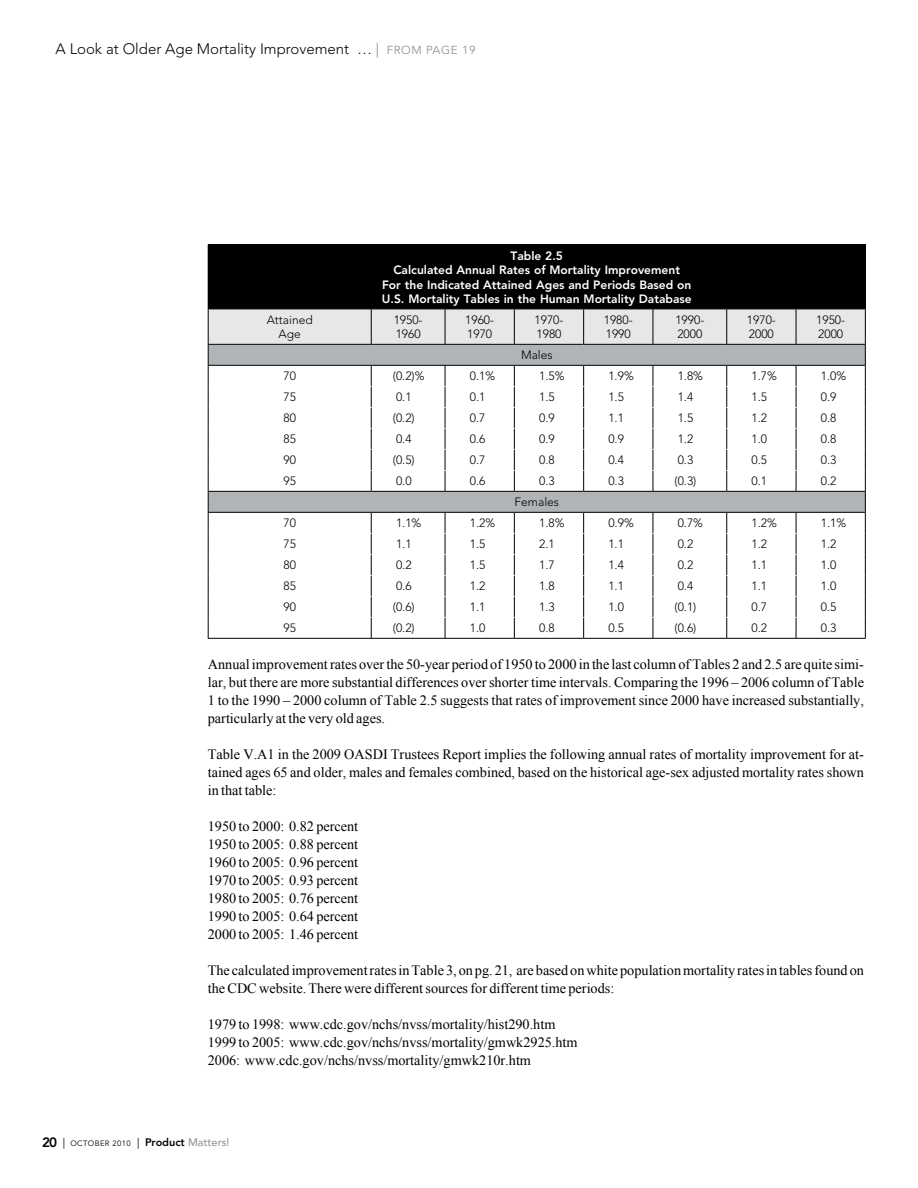
<style>
.page{position:relative;width:918px;height:1188px;background:#fff}
.page>*{position:absolute;margin:0;border:0;box-sizing:border-box;transform-origin:0 0}
.t1{font:300 15px "Avenir";color:#050505}
.t2{font:14.25px/18px "Times New Roman";color:#000;text-align:justify}
.t3{font:300 12px/14.4px "Avenir";color:#000}
.t4{font:800 12px/14.4px "Avenir";color:#fff;text-align:center}
.t5{font:7.8px "Avenir";letter-spacing:.05em;color:#000}
.s1{font-weight:400;color:#939598}
.s2{font-weight:400;font-size:11.7px;color:#939598}
.s3{font-weight:800;font-size:13.5px}
.s4{font-size:10.8px}
.s5{font-weight:800;font-size:10.8px;color:#050505}
.s6{font-weight:500;font-size:10.8px;color:#939598}
</style>
<div class="page">
<div style="left:208px;top:245px;width:657px;height:64px;background:#000"></div>
<hr style="left:208px;top:244px;width:163px;height:1px;background:#000">
<hr style="left:371px;top:244px;width:74px;height:1px;background:#000">
<hr style="left:445px;top:244px;width:69px;height:1px;background:#000">
<hr style="left:514px;top:244px;width:70px;height:1px;background:#000">
<hr style="left:584px;top:244px;width:69px;height:1px;background:#000">
<hr style="left:653px;top:244px;width:74px;height:1px;background:#000">
<hr style="left:727px;top:244px;width:69px;height:1px;background:#000">
<hr style="left:796px;top:244px;width:70px;height:1px;background:#000">
<hr style="left:865px;top:245px;width:1px;height:64px;background:#000">
<svg style="left:208px;top:309px;width:658px;height:329px"></svg>
<hr style="left:208px;top:638px;width:163px;height:1px;background:#000">
<hr style="left:371px;top:638px;width:74px;height:1px;background:#000">
<hr style="left:445px;top:638px;width:69px;height:1px;background:#000">
<hr style="left:514px;top:638px;width:70px;height:1px;background:#000">
<hr style="left:584px;top:638px;width:69px;height:1px;background:#000">
<hr style="left:653px;top:638px;width:74px;height:1px;background:#000">
<hr style="left:727px;top:638px;width:69px;height:1px;background:#000">
<hr style="left:796px;top:638px;width:70px;height:1px;background:#000">
<p class="t1" style="left:56px;top:40px;width:422px">A Look at Older Age Mortality Improvement … <span class="s1">|</span> <span class="s2">FRO M PAGE 19</span></p>
<p class="t4" style="left:382px;top:248px;width:311px">Table 2.5<br>Calculated Annual Rates of Mortality Improvement<br>For the Indicated Attained Ages and Periods Based on U.S. Mortality Tables in the Human Mortality Database</p>
<p class="t3" style="left:267px;top:313px;width:47px;text-align:center">Attained<br>Age</p>
<p class="t3" style="left:394px;top:313px;width:30px">1950-<br>1960</p>
<p class="t3" style="left:465px;top:313px;width:30px">1960-<br>1970</p>
<p class="t3" style="left:535px;top:313px;width:30px">1970-<br>1980</p>
<p class="t3" style="left:604px;top:313px;width:30px">1980-<br>1990</p>
<p class="t3" style="left:675px;top:313px;width:30px">1990-<br>2000</p>
<p class="t3" style="left:747px;top:313px;width:30px">1970-<br>2000</p>
<p class="t3" style="left:816px;top:313px;width:30px">1950-<br>2000</p>
<p class="t3" style="left:521px;top:348px;width:33px">Males</p>
<p class="t3" style="left:284px;top:369px;width:14px">70</p>
<p class="t3" style="left:393px;top:369px;width:33px">(0.2)%</p>
<p class="t3" style="left:470px;top:369px;width:27px">0.1%</p>
<p class="t3" style="left:539px;top:369px;width:27px">1.5%</p>
<p class="t3" style="left:608px;top:369px;width:27px">1.9%</p>
<p class="t3" style="left:678px;top:369px;width:27px">1.8%</p>
<p class="t3" style="left:752px;top:369px;width:27px">1.7%</p>
<p class="t3" style="left:821px;top:369px;width:27px">1.0%</p>
<p class="t3" style="left:284px;top:390px;width:14px">75</p>
<p class="t3" style="left:396px;top:390px;width:17px">0.1</p>
<p class="t3" style="left:470px;top:390px;width:17px">0.1</p>
<p class="t3" style="left:539px;top:390px;width:17px">1.5</p>
<p class="t3" style="left:608px;top:390px;width:17px">1.5</p>
<p class="t3" style="left:678px;top:390px;width:17px">1.4</p>
<p class="t3" style="left:752px;top:390px;width:17px">1.5</p>
<p class="t3" style="left:821px;top:390px;width:17px">0.9</p>
<p class="t3" style="left:284px;top:411px;width:14px">80</p>
<p class="t3" style="left:393px;top:411px;width:23px">(0.2)</p>
<p class="t3" style="left:470px;top:411px;width:17px">0.7</p>
<p class="t3" style="left:539px;top:411px;width:17px">0.9</p>
<p class="t3" style="left:608px;top:411px;width:17px">1.1</p>
<p class="t3" style="left:678px;top:411px;width:17px">1.5</p>
<p class="t3" style="left:752px;top:411px;width:17px">1.2</p>
<p class="t3" style="left:821px;top:411px;width:17px">0.8</p>
<p class="t3" style="left:284px;top:432px;width:14px">85</p>
<p class="t3" style="left:396px;top:432px;width:17px">0.4</p>
<p class="t3" style="left:470px;top:432px;width:17px">0.6</p>
<p class="t3" style="left:539px;top:432px;width:17px">0.9</p>
<p class="t3" style="left:608px;top:432px;width:17px">0.9</p>
<p class="t3" style="left:678px;top:432px;width:17px">1.2</p>
<p class="t3" style="left:752px;top:432px;width:17px">1.0</p>
<p class="t3" style="left:821px;top:432px;width:17px">0.8</p>
<p class="t3" style="left:284px;top:453px;width:14px">90</p>
<p class="t3" style="left:393px;top:453px;width:23px">(0.5)</p>
<p class="t3" style="left:470px;top:453px;width:17px">0.7</p>
<p class="t3" style="left:539px;top:453px;width:17px">0.8</p>
<p class="t3" style="left:608px;top:453px;width:17px">0.4</p>
<p class="t3" style="left:678px;top:453px;width:17px">0.3</p>
<p class="t3" style="left:752px;top:453px;width:17px">0.5</p>
<p class="t3" style="left:821px;top:453px;width:17px">0.3</p>
<p class="t3" style="left:284px;top:474px;width:14px">95</p>
<p class="t3" style="left:396px;top:474px;width:17px">0.0</p>
<p class="t3" style="left:470px;top:474px;width:17px">0.6</p>
<p class="t3" style="left:539px;top:474px;width:17px">0.3</p>
<p class="t3" style="left:608px;top:474px;width:17px">0.3</p>
<p class="t3" style="left:675px;top:474px;width:23px">(0.3)</p>
<p class="t3" style="left:752px;top:474px;width:17px">0.1</p>
<p class="t3" style="left:821px;top:474px;width:17px">0.2</p>
<p class="t3" style="left:515px;top:495px;width:46px">Females</p>
<p class="t3" style="left:284px;top:516px;width:14px">70</p>
<p class="t3" style="left:396px;top:516px;width:27px">1.1%</p>
<p class="t3" style="left:470px;top:516px;width:27px">1.2%</p>
<p class="t3" style="left:539px;top:516px;width:27px">1.8%</p>
<p class="t3" style="left:608px;top:516px;width:27px">0.9%</p>
<p class="t3" style="left:678px;top:516px;width:27px">0.7%</p>
<p class="t3" style="left:752px;top:516px;width:27px">1.2%</p>
<p class="t3" style="left:821px;top:516px;width:27px">1.1%</p>
<p class="t3" style="left:284px;top:537px;width:14px">75</p>
<p class="t3" style="left:396px;top:537px;width:17px">1.1</p>
<p class="t3" style="left:470px;top:537px;width:17px">1.5</p>
<p class="t3" style="left:539px;top:537px;width:17px">2.1</p>
<p class="t3" style="left:608px;top:537px;width:17px">1.1</p>
<p class="t3" style="left:678px;top:537px;width:17px">0.2</p>
<p class="t3" style="left:752px;top:537px;width:17px">1.2</p>
<p class="t3" style="left:821px;top:537px;width:17px">1.2</p>
<p class="t3" style="left:284px;top:558px;width:14px">80</p>
<p class="t3" style="left:396px;top:558px;width:17px">0.2</p>
<p class="t3" style="left:470px;top:558px;width:17px">1.5</p>
<p class="t3" style="left:539px;top:558px;width:17px">1.7</p>
<p class="t3" style="left:608px;top:558px;width:17px">1.4</p>
<p class="t3" style="left:678px;top:558px;width:17px">0.2</p>
<p class="t3" style="left:752px;top:558px;width:17px">1.1</p>
<p class="t3" style="left:821px;top:558px;width:17px">1.0</p>
<p class="t3" style="left:284px;top:579px;width:14px">85</p>
<p class="t3" style="left:396px;top:579px;width:17px">0.6</p>
<p class="t3" style="left:470px;top:579px;width:17px">1.2</p>
<p class="t3" style="left:539px;top:579px;width:17px">1.8</p>
<p class="t3" style="left:608px;top:579px;width:17px">1.1</p>
<p class="t3" style="left:678px;top:579px;width:17px">0.4</p>
<p class="t3" style="left:752px;top:579px;width:17px">1.1</p>
<p class="t3" style="left:821px;top:579px;width:17px">1.0</p>
<p class="t3" style="left:284px;top:600px;width:14px">90</p>
<p class="t3" style="left:393px;top:600px;width:23px">(0.6)</p>
<p class="t3" style="left:470px;top:600px;width:17px">1.1</p>
<p class="t3" style="left:539px;top:600px;width:17px">1.3</p>
<p class="t3" style="left:608px;top:600px;width:17px">1.0</p>
<p class="t3" style="left:675px;top:600px;width:23px">(0.1)</p>
<p class="t3" style="left:752px;top:600px;width:17px">0.7</p>
<p class="t3" style="left:821px;top:600px;width:17px">0.5</p>
<p class="t3" style="left:284px;top:621px;width:14px">95</p>
<p class="t3" style="left:393px;top:621px;width:23px">(0.2)</p>
<p class="t3" style="left:470px;top:621px;width:17px">1.0</p>
<p class="t3" style="left:539px;top:621px;width:17px">0.8</p>
<p class="t3" style="left:608px;top:621px;width:17px">0.5</p>
<p class="t3" style="left:675px;top:621px;width:23px">(0.6)</p>
<p class="t3" style="left:752px;top:621px;width:17px">0.2</p>
<p class="t3" style="left:821px;top:621px;width:17px">0.3</p>
<p class="t2" style="left:208px;top:655px;width:658px">Annual improvement rates over the 50-year period of 1950 to 2000 in the last column of Tables 2 and 2.5 are quite simi&shy;lar, but there are more substantial differences over shorter time intervals. Comparing the 1996 – 2006 column of Table 1 to the 1990 – 2000 column of Table 2.5 suggests that rates of improvement since 2000 have increased substantially, particularly at the very old ages.</p>
<p class="t2" style="left:208px;top:745px;width:658px">Table V.A1 in the 2009 OASDI Trustees Report implies the following annual rates of mortality improvement for at&shy;tained ages 65 and older, males and females combined, based on the historical age-sex adjusted mortality rates shown in that table:</p>
<p class="t2" style="left:208px;top:817px;width:152px">1950 to 2000: 0.82 percent 1950 to 2005: 0.88 percent 1960 to 2005: 0.96 percent 1970 to 2005: 0.93 percent 1980 to 2005: 0.76 percent 1990 to 2005: 0.64 percent 2000 to 2005: 1.46 percent</p>
<p class="t2" style="left:208px;top:961px;width:658px">The calculated improvement rates in Table 3, on pg. 21, are based on white population mortality rates in tables found on the CDC website. There were different sources for different time periods:</p>
<p class="t2" style="left:208px;top:1015px;width:371px;text-align:left">1979 to 1998: www.cdc.gov/nchs/nvss/mortality/hist290.htm<br>1999 to 2005: www.cdc.gov/nchs/nvss/mortality/gmwk2925.htm<br>2006: www.cdc.gov/nchs/nvss/mortality/gmwk210r.htm</p>
<p class="t5" style="left:42px;top:1138px;width:189px"><span class="s3">20</span> <span class="s4">|</span> OCTOBER 2010 <span class="s4">|</span> <span class="s5">Product</span> <span class="s6">Matters!</span></p>
</div>
